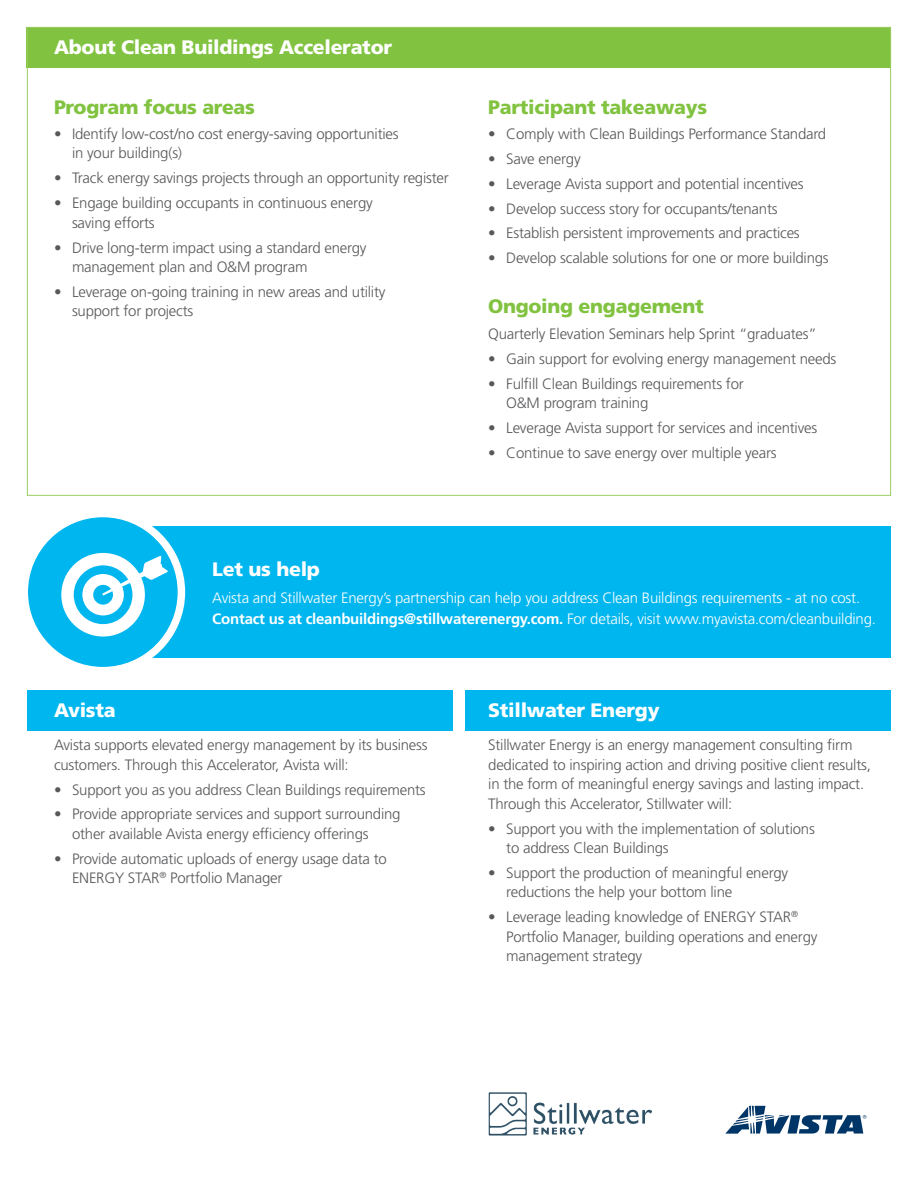
<style>
.page{position:relative;width:918px;height:1188px;background:#fff}
.page>*{position:absolute;margin:0;border:0;box-sizing:border-box;transform-origin:0 0}
.t1{font:900 19.5px "Frutiger LT Std";letter-spacing:-.015em;color:#fff}
.t2{font:900 19.5px "Frutiger LT Std";letter-spacing:-.015em;color:#81c340}
.t3{font:300 15px/19.5px "Frutiger LT Std";letter-spacing:-.015em;color:#57585a}
.t4{font:300 15px/21px "Frutiger LT Std";letter-spacing:-.015em;color:#fff}
.s1{font-weight:700}
</style>
<div class="page">
<div style="left:96px;top:526px;width:795px;height:132px;background:#00b6ef"></div>
<div style="left:27px;top:27px;width:864px;height:40px;background:#81c340"></div>
<div style="left:27px;top:690px;width:425px;height:40px;background:#00b6ef"></div>
<div style="left:466px;top:690px;width:425px;height:40px;background:#00b6ef"></div>
<svg style="left:725px;top:1106px;width:141px;height:28px"></svg>
<div style="left:24px;top:514px;width:157px;height:157px;background:#00b6ef;border-radius:50%"></div>
<div style="left:21px;top:510px;width:164px;height:164px;border:8px solid #fff;border-radius:50%"></div>
<div style="left:61px;top:553px;width:84px;height:84px;background:#fff;border-radius:50%"></div>
<div style="left:74px;top:565px;width:58px;height:59px;background:#00b6ef;border-radius:50%"></div>
<div style="left:82px;top:574px;width:42px;height:41px;background:#fff;border-radius:50%"></div>
<div style="left:93px;top:585px;width:20px;height:20px;background:#00b6ef;border-radius:50%"></div>
<svg style="left:102px;top:556px;width:66px;height:40px"></svg>
<img style="left:488px;top:1092px;width:165px;height:44px">
<p class="t1" style="left:54px;top:36px;width:340px">About Clean Buildings Accelerator</p>
<p class="t2" style="left:54px;top:95px;width:203px">Program focus areas</p>
<p class="t3" style="left:72px;top:124px;width:328px;text-indent:-18px">• Identify low-cost/no cost energy-saving opportunities in your building(s)</p>
<p class="t3" style="left:54px;top:169px;width:396px">• Track energy savings projects through an opportunity register</p>
<p class="t3" style="left:72px;top:193px;width:302px;text-indent:-18px">• Engage building occupants in continuous energy saving efforts</p>
<p class="t3" style="left:72px;top:238px;width:296px;text-indent:-18px">• Drive long-term impact using a standard energy management plan and O&amp;M program</p>
<p class="t3" style="left:72px;top:282px;width:315px;text-indent:-18px">• Leverage on-going training in new areas and utility support for projects</p>
<p class="t2" style="left:488px;top:95px;width:220px">Participant takeaways</p>
<p class="t3" style="left:488px;top:124px;width:340px">• Comply with Clean Buildings Performance Standard</p>
<p class="t3" style="left:488px;top:149px;width:94px">• Save energy</p>
<p class="t3" style="left:488px;top:174px;width:317px">• Leverage Avista support and potential incentives</p>
<p class="t3" style="left:488px;top:199px;width:291px">• Develop success story for occupants/tenants</p>
<p class="t3" style="left:488px;top:224px;width:313px">• Establish persistent improvements and practices</p>
<p class="t3" style="left:488px;top:249px;width:342px">• Develop scalable solutions for one or more buildings</p>
<p class="t2" style="left:488px;top:294px;width:217px">Ongoing engagement</p>
<p class="t3" style="left:488px;top:324px;width:330px">Quarterly Elevation Seminars help Sprint “graduates”</p>
<p class="t3" style="left:488px;top:349px;width:350px">• Gain support for evolving energy management needs</p>
<p class="t3" style="left:506px;top:374px;width:239px;text-indent:-18px">• Fulfill Clean Buildings requirements for<br>O&amp;M program training</p>
<p class="t3" style="left:488px;top:419px;width:330px">• Leverage Avista support for services and incentives</p>
<p class="t3" style="left:488px;top:443px;width:290px">• Continue to save energy over multiple years</p>
<p class="t1" style="left:212px;top:557px;width:109px">Let us help</p>
<p class="t4" style="left:212px;top:588px;width:665px">Avista and Stillwater Energy’s partnership can help you address Clean Buildings requirements - at no cost.<br><span class="s1">Contact us at cleanbuildings@stillwaterenergy.com.</span> For details, visit www.myavista.com/cleanbuilding.</p>
<p class="t1" style="left:54px;top:699px;width:63px">Avista</p>
<p class="t3" style="left:54px;top:735px;width:375px">Avista supports elevated energy management by its business customers. Through this Accelerator, Avista will:</p>
<p class="t3" style="left:54px;top:780px;width:373px">• Support you as you address Clean Buildings requirements</p>
<p class="t3" style="left:72px;top:805px;width:330px;text-indent:-18px">• Provide appropriate services and support surrounding other available Avista energy efficiency offerings</p>
<p class="t3" style="left:72px;top:849px;width:316px;text-indent:-18px">• Provide automatic uploads of energy usage data to<br>ENERGY STAR<sup>®</sup> Portfolio Manager</p>
<p class="t1" style="left:488px;top:699px;width:173px">Stillwater Energy</p>
<p class="t3" style="left:488px;top:735px;width:384px">Stillwater Energy is an energy management consulting firm dedicated to inspiring action and driving positive client results, in the form of meaningful energy savings and lasting impact.<br>Through this Accelerator, Stillwater will:</p>
<p class="t3" style="left:506px;top:819px;width:310px;text-indent:-18px">• Support you with the implementation of solutions to address Clean Buildings</p>
<p class="t3" style="left:506px;top:863px;width:284px;text-indent:-18px">• Support the production of meaningful energy reductions the help your bottom line</p>
<p class="t3" style="left:506px;top:908px;width:313px;text-indent:-18px">• Leverage leading knowledge of ENERGY STAR<sup>®<br></sup>Portfolio Manager, building operations and energy management strategy</p>
</div>
